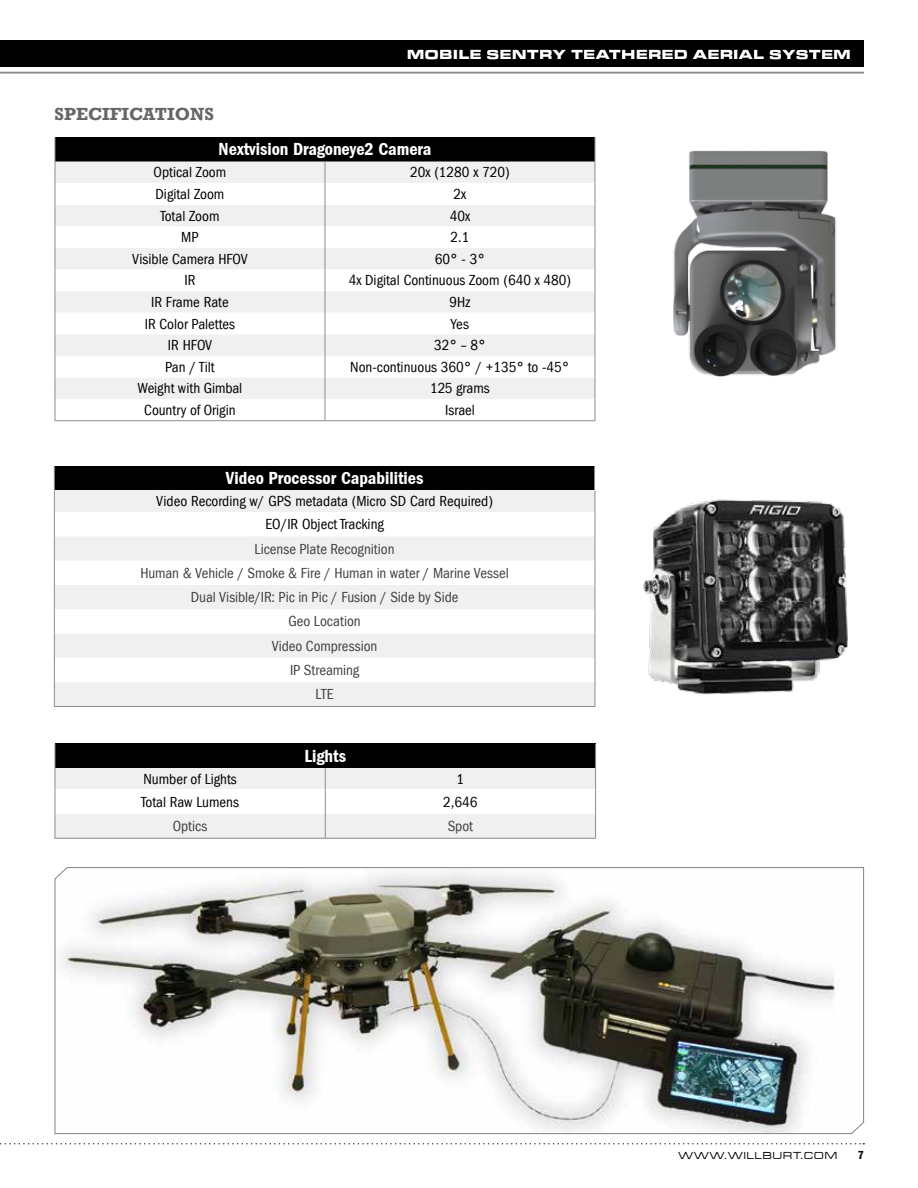
<style>
.page{position:relative;width:918px;height:1188px;background:#fff}
.page>*{position:absolute;margin:0;border:0;box-sizing:border-box;transform-origin:0 0}
.t1{font:600 condensed 18px "ITC Franklin Gothic";color:#fff}
.t2{font:700 18px "Rockwell";color:#666}
.t3{font:condensed 15px/23px "Franklin Gothic LT";color:#000;text-align:center}
.t4{font:condensed 15px/24.3px "Franklin Gothic LT";letter-spacing:-.005em;color:#414042;text-align:center}
.t5{font:700 expanded 13.5px "Microgramma Com";letter-spacing:.1em;color:#fff}
.t6{font:600 condensed 12px "ITC Franklin Gothic";color:#000}
.t7{font:500 expanded 10.5px "Microgramma Com";letter-spacing:.1em;color:#000}
</style>
<div class="page">
<div style="left:0;top:40px;width:864px;height:28px;background:#000"></div>
<hr style="left:0;top:72px;width:864px;height:1px;background:#8a8c8e">
<svg style="left:0;top:1143px;width:864px;height:1px"></svg>
<svg style="left:54px;top:867px;width:811px;height:267px"></svg>
<div style="left:55px;top:137px;width:540px;height:25px;background:#000"></div>
<div style="left:56px;top:162px;width:539px;height:64px;background:#f0f0f1"></div>
<div style="left:55px;top:183px;width:270px;height:22px;background:#fff"></div>
<div style="left:325px;top:183px;width:270px;height:22px;background:#fff"></div>
<svg style="left:56px;top:226px;width:539px;height:194px"></svg>
<svg style="left:55px;top:137px;width:1px;height:283px"></svg>
<svg style="left:325px;top:162px;width:1px;height:258px"></svg>
<svg style="left:595px;top:137px;width:1px;height:283px"></svg>
<hr style="left:55px;top:420px;width:270px;height:1px;background:#8a8c8e">
<hr style="left:325px;top:420px;width:270px;height:1px;background:#8a8c8e">
<div style="left:54px;top:466px;width:541px;height:25px;background:#000"></div>
<div style="left:54px;top:491px;width:541px;height:21px;background:#f0f0f1"></div>
<svg style="left:55px;top:536px;width:540px;height:170px;fill:#f0f0f1"></svg>
<hr style="left:54px;top:706px;width:541px;height:1px;background:#8a8c8e">
<svg style="left:54px;top:466px;width:1px;height:240px"></svg>
<svg style="left:595px;top:490px;width:1px;height:216px"></svg>
<img style="left:673px;top:150px;width:164px;height:227px">
<hr style="left:55px;top:838px;width:270px;height:1px;background:#8a8c8e">
<svg style="left:55px;top:744px;width:541px;height:94px"></svg>
<hr style="left:325px;top:838px;width:271px;height:1px;background:#8a8c8e">
<img style="left:643px;top:499px;width:205px;height:196px">
<p class="t2" style="left:55px;top:103px;width:161px">SPECIFICATIONS</p>
<p class="t5" style="left:407px;top:45px;width:445px">MOBILE SENTRY TEATHERED AERIAL SYSTEM</p>
<p class="t1" style="left:219px;top:139px;width:214px">Nextvision Dragoneye2 Camera</p>
<p class="t3" style="left:154px;top:161px;width:74px">Optical Zoom</p>
<p class="t3" style="left:410px;top:161px;width:101px">20x (1280 x 720)</p>
<p class="t3" style="left:156px;top:183px;width:70px">Digital Zoom</p>
<p class="t3" style="left:454px;top:183px;width:14px">2x</p>
<p class="t3" style="left:160px;top:204px;width:61px">Total Zoom</p>
<p class="t3" style="left:450px;top:204px;width:22px">40x</p>
<p class="t3" style="left:181px;top:226px;width:19px">MP</p>
<p class="t3" style="left:451px;top:226px;width:20px">2.1</p>
<p class="t3" style="left:132px;top:247px;width:117px">Visible Camera HFOV</p>
<p class="t3" style="left:435px;top:247px;width:52px">60° - 3°</p>
<p class="t3" style="left:185px;top:269px;width:12px">IR</p>
<p class="t3" style="left:349px;top:269px;width:224px">4x Digital Continuous Zoom (640 x 480)</p>
<p class="t3" style="left:151px;top:291px;width:79px">IR Frame Rate</p>
<p class="t3" style="left:450px;top:291px;width:22px">9Hz</p>
<p class="t3" style="left:145px;top:312px;width:92px">IR Color Palettes</p>
<p class="t3" style="left:451px;top:312px;width:20px">Yes</p>
<p class="t3" style="left:168px;top:334px;width:46px">IR HFOV</p>
<p class="t3" style="left:434px;top:334px;width:53px">32° – 8°</p>
<p class="t3" style="left:165px;top:355px;width:51px">Pan / Tilt</p>
<p class="t3" style="left:350px;top:355px;width:221px">Non-continuous 360° / +135° to -45°</p>
<p class="t3" style="left:138px;top:377px;width:106px">Weight with Gimbal</p>
<p class="t3" style="left:430px;top:377px;width:61px">125 grams</p>
<p class="t3" style="left:144px;top:399px;width:93px">Country of Origin</p>
<p class="t3" style="left:445px;top:399px;width:31px">Israel</p>
<p class="t1" style="left:226px;top:468px;width:199px">Video Processor Capabilities</p>
<p class="t3" style="left:156px;top:490px;width:338px">Video Recording w/ GPS metadata (Micro SD Card Required)<br>EO/IR Object Tracking</p>
<p class="t4" style="left:140px;top:537px;width:370px">License Plate Recognition<br>Human &amp; Vehicle / Smoke &amp; Fire / Human in water / Marine Vessel<br>Dual Visible/IR: Pic in Pic / Fusion / Side by Side<br>Geo Location<br>Video Compression<br>IP Streaming<br>LTE</p>
<p class="t1" style="left:304px;top:746px;width:43px">Lights</p>
<p class="t3" style="left:143px;top:768px;width:95px">Number of Lights</p>
<p class="t3" style="left:457px;top:768px;width:9px">1</p>
<p class="t3" style="left:141px;top:790px;width:99px">Total Raw Lumens</p>
<p class="t3" style="left:443px;top:790px;width:36px">2,646</p>
<p class="t4" style="left:173px;top:814px;width:36px">Optics</p>
<p class="t4" style="left:448px;top:814px;width:27px">Spot</p>
<p class="t7" style="left:679px;top:1149px;width:160px">WWW.WILLBURT.COM</p>
<p class="t6" style="left:858px;top:1149px;width:8px">7</p>
</div>
